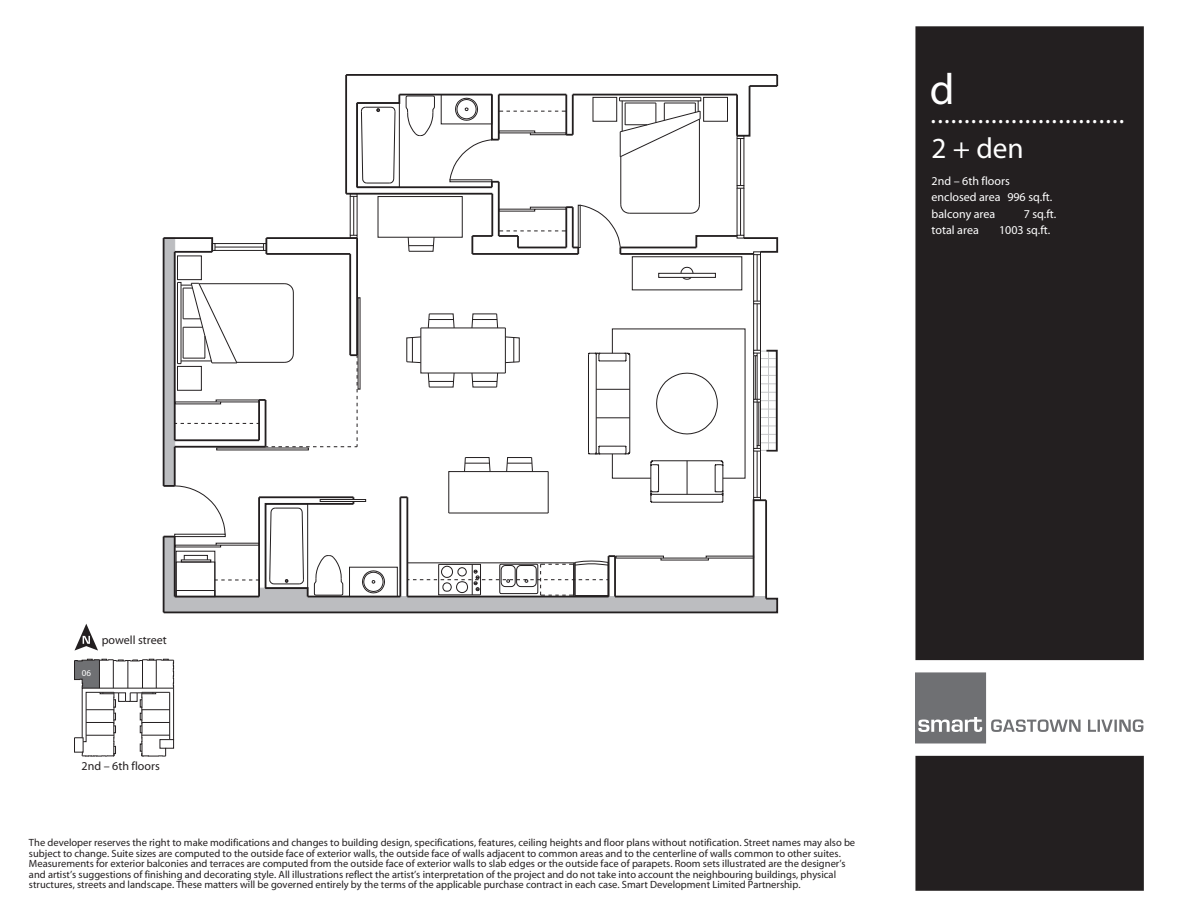
<style>
.page{position:relative;width:1188px;height:918px;background:#fff}
.page>*{position:absolute;margin:0;border:0;box-sizing:border-box;transform-origin:0 0}
.t1{font:700 43.8px "Eurostile";color:#fff}
.t2{font:700 29.25px "Eurostile";color:#fff}
.t3{font:700 27px "Eurostile";color:#fff}
.t4{font:700 12px/16.5px "Eurostile";color:#fff}
.t5{font:700 12px "Eurostile";color:#231f20}
.t6{font:10.5px/10.5px "Eurostile";color:#231f20}
.t7{font:700 9px "Eurostile";color:#fff}
</style>
<div class="page">
<div style="left:915px;top:26px;width:229px;height:865px;background:#231f20"></div>
<div style="left:906px;top:660px;width:244px;height:96px;background:#fff"></div>
<svg style="left:75px;top:624px;width:23px;height:27px"></svg>
<div style="left:915px;top:672px;width:71px;height:71px;background:#6f7073"></div>
<svg style="left:991px;top:719px;width:90px;height:13px"></svg>
<svg style="left:1088px;top:719px;width:55px;height:13px"></svg>
<svg style="left:918px;top:717px;width:64px;height:15px"></svg>
<svg style="left:74px;top:659px;width:100px;height:98px"></svg>
<svg style="left:162px;top:74px;width:617px;height:540px"></svg>
<h1 class="t1" style="left:930px;top:68px;width:26px">d</h1>
<h3 class="t3" style="left:931px;top:101px;width:195px">.............................</h3>
<h2 class="t2" style="left:932px;top:134px;width:94px">2 + den</h2>
<p class="t4" style="left:932px;top:173px;width:122px">2nd – 6th floors enclosed area 996 sq.ft. balcony area</p>
<p class="t4" style="left:1024px;top:206px;width:34px">7 sq.ft.</p>
<p class="t4" style="left:932px;top:223px;width:49px">total area</p>
<p class="t4" style="left:999px;top:223px;width:53px">1003 sq.ft.</p>
<p class="t7" style="left:82px;top:669px;width:11px">06</p>
<p class="t5" style="left:102px;top:634px;width:67px">powell street</p>
<p class="t5" style="left:82px;top:761px;width:80px">2nd – 6th floors</p>
<p class="t6" style="left:29px;top:838px;width:828px">The developer reserves the right to make modifications and changes to building design, specifications, features, ceiling heights and floor plans without notification. Street names may also be subject to change. Suite sizes are computed to the outside face of exterior walls, the outside face of walls adjacent to common areas and to the centerline of walls common to other suites.<br>Measurements for exterior balconies and terraces are computed from the outside face of exterior walls to slab edges or the outside face of parapets. Room sets illustrated are the designer’s and artist’s suggestions of finishing and decorating style. All illustrations reflect the artist’s interpretation of the project and do not take into account the neighbouring buildings, physical structures, streets and landscape. These matters will be governed entirely by the terms of the applicable purchase contract in each case. Smart Development Limited Partnership.</p>
</div>
